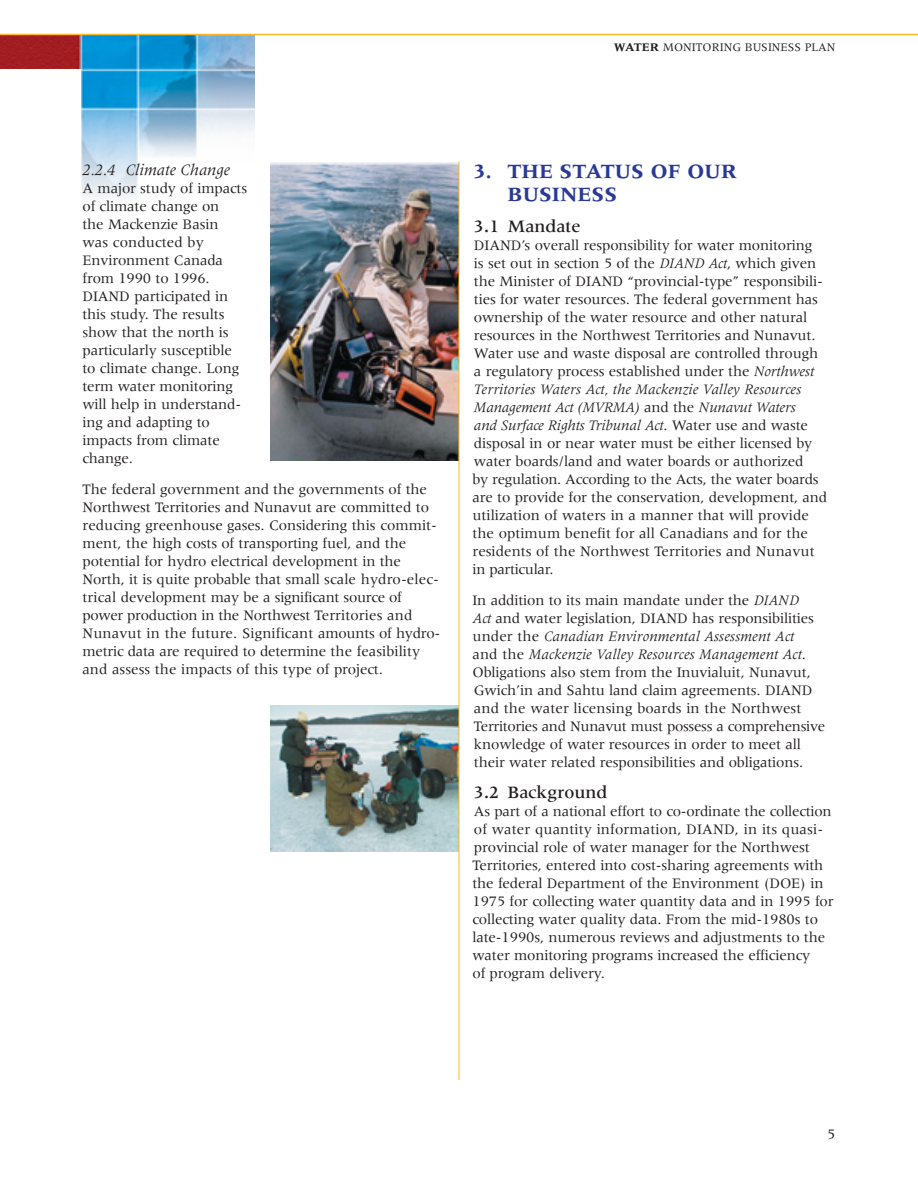
<style>
.page{position:relative;width:918px;height:1188px;background:#fff}
.page>*{position:absolute;margin:0;border:0;box-sizing:border-box;transform-origin:0 0}
.t1{font:700 21px/22.5px "Meridien";color:#283996}
.t2{font:500 18px "Meridien";color:#231f20}
.t3{font:italic 16.5px "Meridien";color:#231f20}
.t4{font:15px/18px "Meridien";letter-spacing:-.01em;color:#231f20}
.t5{font:12px "Meridien";color:#231f20}
.s1{font-weight:700}
.s2{font-style:italic}
</style>
<div class="page">
<img style="left:0;top:35px;width:255px;height:164px">
<div style="left:0;top:69px;width:81px;height:152px;background:#fff"></div>
<hr style="left:0;top:34px;width:918px;height:1px;background:#fdb826">
<img style="left:270px;top:162px;width:189px;height:299px">
<img style="left:270px;top:706px;width:189px;height:146px">
<hr style="left:459px;top:162px;width:1px;height:918px;background:#fdb826">
<p class="t5" style="left:614px;top:43px;width:223px"><span class="s1">WATER</span> MONITORING BUSINESS PLAN</p>
<p class="t3" style="left:82px;top:163px;width:149px">2.2.4 Climate Change</p>
<p class="t4" style="left:82px;top:181px;width:166px">A major study of impacts of climate change on<br>the Mackenzie Basin was conducted by<br>Environment Canada from 1990 to 1996.<br>DIAND participated in this study. The results show that the north is particularly susceptible to climate change. Long term water monitoring will help in understand&shy;ing and adapting to impacts from climate change.</p>
<p class="t4" style="left:82px;top:482px;width:359px">The federal government and the governments of the Northwest Territories and Nunavut are committed to reducing greenhouse gases. Considering this commit&shy;ment, the high costs of transporting fuel, and the potential for hydro electrical development in the North, it is quite probable that small scale hydro-elec&shy;trical development may be a significant source of power production in the Northwest Territories and Nunavut in the future. Significant amounts of hydro&shy;metric data are required to determine the feasibility and assess the impacts of this type of project.</p>
<h1 class="t1" style="left:508px;top:162px;width:231px;text-indent:-34px">3. THE STATUS OF OUR<br>BUSINESS</h1>
<p class="t2" style="left:474px;top:219px;width:108px">3.1 Mandate</p>
<p class="t4" style="left:472px;top:237px;width:356px">DIAND’s overall responsibility for water monitoring<br>is set out in section 5 of the <span class="s2">DIAND Act</span>, which given the Minister of DIAND “provincial-type” responsibili&shy;ties for water resources. The federal government has ownership of the water resource and other natural resources in the Northwest Territories and Nunavut.<br>Water use and waste disposal are controlled through a regulatory process established under the <span class="s2">Northwest Territories Waters Act, the Mackenzie Valley Resources Management Act (MVRMA)</span> and the <span class="s2">Nunavut Waters<br>and Surface Rights Tribunal Act</span>. Water use and waste disposal in or near water must be either licensed by water boards/land and water boards or authorized<br>by regulation. According to the Acts, the water boards are to provide for the conservation, development, and utilization of waters in a manner that will provide the optimum benefit for all Canadians and for the residents of the Northwest Territories and Nunavut in particular.</p>
<p class="t4" style="left:472px;top:592px;width:354px">In addition to its main mandate under the <span class="s2">DIAND<br>Act</span> and water legislation, DIAND has responsibilities under the <span class="s2">Canadian Environmental Assessment Act<br></span>and the <span class="s2">Mackenzie Valley Resources Management Act</span>.<br>Obligations also stem from the Inuvialuit, Nunavut, Gwich’in and Sahtu land claim agreements. DIAND and the water licensing boards in the Northwest Territories and Nunavut must possess a comprehensive knowledge of water resources in order to meet all their water related responsibilities and obligations.</p>
<p class="t2" style="left:474px;top:785px;width:135px">3.2 Background</p>
<p class="t4" style="left:472px;top:803px;width:363px">As part of a national effort to co-ordinate the collection of water quantity information, DIAND, in its quasi&shy;provincial role of water manager for the Northwest Territories, entered into cost-sharing agreements with the federal Department of the Environment (DOE) in 1975 for collecting water quantity data and in 1995 for collecting water quality data. From the mid-1980s to late-1990s, numerous reviews and adjustments to the water monitoring programs increased the efficiency<br>of program delivery.</p>
<p class="t4" style="left:827px;top:1127px;width:10px">5</p>
</div>
